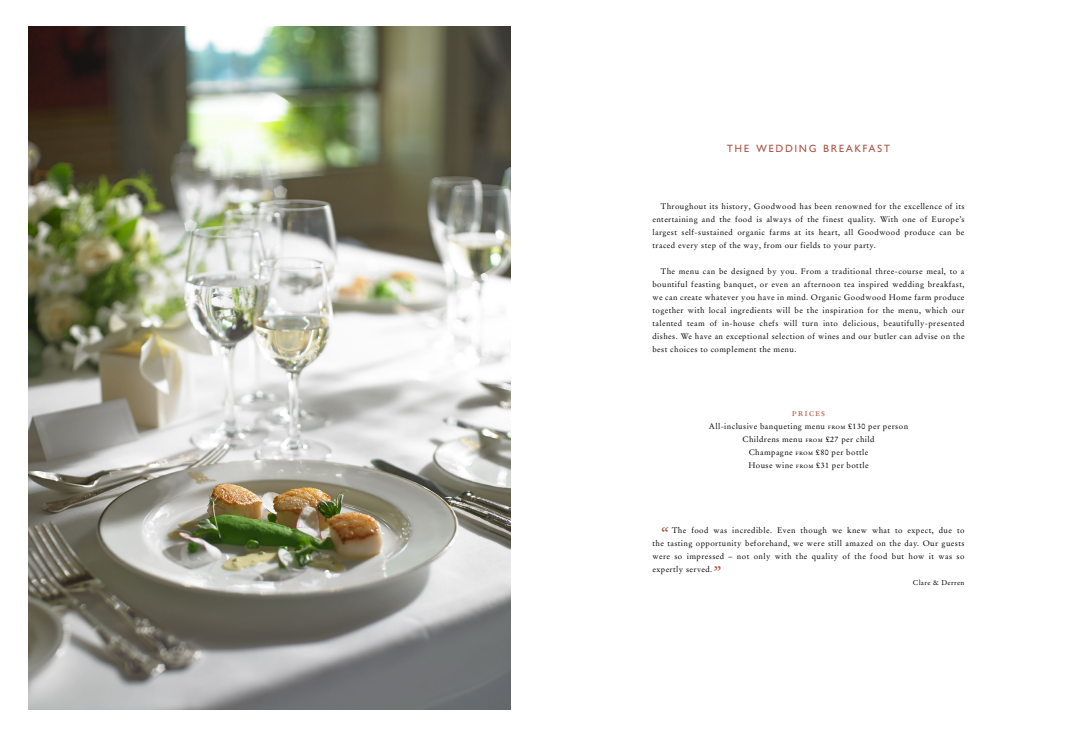
<style>
.page{position:relative;width:1078px;height:740px;background:#fff}
.page>*{position:absolute;margin:0;border:0;box-sizing:border-box;transform-origin:0 0}
.t1{font:18px "Stempel Garamond LT Pro";color:#ad5243}
.t2{font:15px "Gill Sans MT Pro";letter-spacing:.1em;color:#ad5243}
.t3{font:10px "Stempel Garamond LT Pro";letter-spacing:.1em;color:#ad5243}
.t4{font:8px/13px "Stempel Garamond LT Pro";letter-spacing:.05em;color:#000;text-align:justify}
.t5{font:7px "Stempel Garamond LT Pro";color:#000}
.s1{font-size:7px}
</style>
<div class="page">
<img style="left:28px;top:26px;width:482px;height:684px">
<h2 class="t2" style="left:726px;top:138px;width:165px">the wedding breakfast</h2>
<p class="t4" style="left:652px;top:200px;width:313px;text-indent:9px">Throughout its history, Goodwood has been renowned for the excellence of its entertaining and the food is always of the finest quality. With one of Europe’s largest self-sustained organic farms at its heart, all Goodwood produce can be traced every step of the way, from our fields to your party.</p>
<p class="t4" style="left:652px;top:265px;width:313px;text-indent:9px">The menu can be designed by you. From a traditional three-course meal, to a bountiful feasting banquet, or even an afternoon tea inspired wedding breakfast, we can create whatever you have in mind. Organic Goodwood Home farm produce together with local ingredients will be the inspiration for the menu, which our talented team of in-house chefs will turn into delicious, beautifully-presented dishes. We have an exceptional selection of wines and our butler can advise on the best choices to complement the menu.</p>
<p class="t3" style="left:791px;top:406px;width:35px">prices</p>
<p class="t4" style="left:708px;top:420px;width:201px;text-align:center">All-inclusive banqueting menu <span class="s1">from</span> £130 per person Childrens menu <span class="s1">from</span> £27 per child<br>Champagne <span class="s1">from</span> £80 per bottle<br>House wine <span class="s1">from</span> £31 per bottle</p>
<p class="t4" style="left:652px;top:524px;width:313px;text-indent:20px">The food was incredible. Even though we knew what to expect, due to the tasting opportunity beforehand, we were still amazed on the day. Our guests were so impressed – not only with the quality of the food but how it was so expertly served.</p>
<h1 class="t1" style="left:660px;top:522px;width:10px">“</h1>
<h1 class="t1" style="left:712px;top:561px;width:10px">”</h1>
<p class="t5" style="left:912px;top:578px;width:53px">Clare &amp; Derren</p>
</div>
